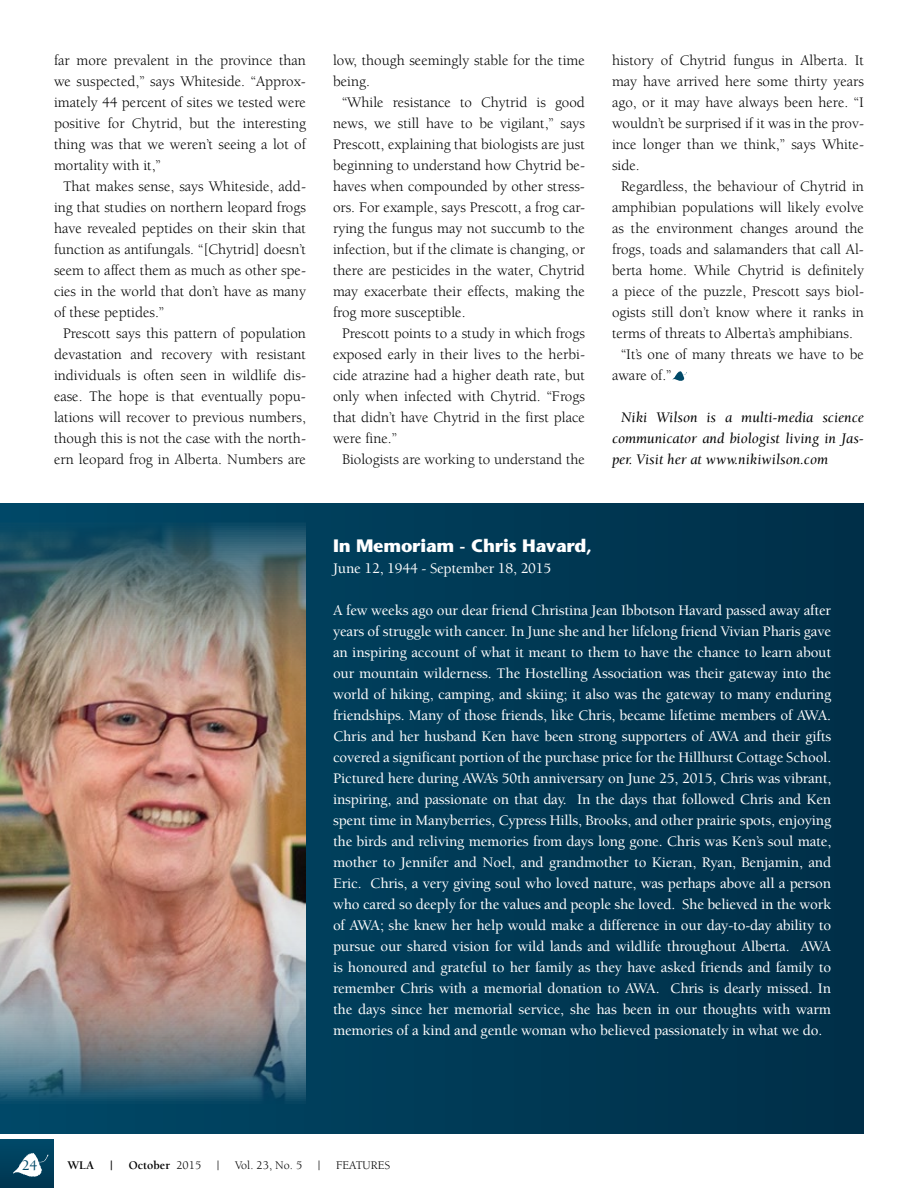
<style>
.page{position:relative;width:918px;height:1188px;background:#fff}
.page>*{position:absolute;margin:0;border:0;box-sizing:border-box;transform-origin:0 0}
.t1{font:700 18px "Stone Sans";letter-spacing:-.01em;color:#fff}
.t2{font:15px "Berkeley";color:#000}
.t3{font:500 15px/21px "Berkeley";letter-spacing:-.01em;color:#fff;text-align:justify}
.t4{font:italic 15px/21px "Berkeley";color:#000;text-align:justify}
.t5{font:500 15px "Berkeley";color:#004968}
.t6{font:12px "Berkeley";color:#000}
.t7{font:700 12px "Berkeley";color:#000}
.s1{font-weight:400}
</style>
<div class="page">
<div style="left:0;top:1139px;width:53px;height:49px;background:linear-gradient(to right,#003f5c,#00405d)"></div>
<svg style="left:13px;top:1153px;width:36px;height:24px"></svg>
<div style="left:0;top:503px;width:864px;height:631px;background:#003752"></div>
<img style="left:0;top:523px;width:306px;height:592px">
<svg style="left:673px;top:371px;width:14px;height:10px"></svg>
<p class="t2" style="left:54px;top:53px;width:254px">far more prevalent in the province than</p>
<p class="t2" style="left:54px;top:74px;width:253px">we suspected,” says Whiteside. “Approx-</p>
<p class="t2" style="left:54px;top:95px;width:254px">imately 44 percent of sites we tested were</p>
<p class="t2" style="left:54px;top:116px;width:254px">positive for Chytrid, but the interesting</p>
<p class="t2" style="left:54px;top:137px;width:253px">thing was that we weren’t seeing a lot of</p>
<p class="t2" style="left:54px;top:158px;width:108px">mortality with it,”</p>
<p class="t2" style="left:63px;top:179px;width:245px">That makes sense, says Whiteside, add-</p>
<p class="t2" style="left:54px;top:200px;width:253px">ing that studies on northern leopard frogs</p>
<p class="t2" style="left:54px;top:221px;width:253px">have revealed peptides on their skin that</p>
<p class="t2" style="left:54px;top:242px;width:254px">function as antifungals. “[Chytrid] doesn’t</p>
<p class="t2" style="left:54px;top:263px;width:253px">seem to affect them as much as other spe-</p>
<p class="t2" style="left:54px;top:284px;width:253px">cies in the world that don’t have as many</p>
<p class="t2" style="left:54px;top:305px;width:112px">of these peptides.”</p>
<p class="t2" style="left:63px;top:326px;width:244px">Prescott says this pattern of population</p>
<p class="t2" style="left:54px;top:347px;width:254px">devastation and recovery with resistant</p>
<p class="t2" style="left:54px;top:368px;width:254px">individuals is often seen in wildlife dis-</p>
<p class="t2" style="left:54px;top:389px;width:253px">ease. The hope is that eventually popu-</p>
<p class="t2" style="left:54px;top:410px;width:253px">lations will recover to previous numbers,</p>
<p class="t2" style="left:54px;top:431px;width:254px">though this is not the case with the north-</p>
<p class="t2" style="left:54px;top:452px;width:253px">ern leopard frog in Alberta. Numbers are</p>
<p class="t2" style="left:333px;top:53px;width:253px">low, though seemingly stable for the time</p>
<p class="t2" style="left:333px;top:74px;width:38px">being.</p>
<p class="t2" style="left:342px;top:95px;width:245px">“While resistance to Chytrid is good</p>
<p class="t2" style="left:333px;top:116px;width:253px">news, we still have to be vigilant,” says</p>
<p class="t2" style="left:333px;top:137px;width:253px">Prescott, explaining that biologists are just</p>
<p class="t2" style="left:333px;top:158px;width:254px">beginning to understand how Chytrid be-</p>
<p class="t2" style="left:333px;top:179px;width:253px">haves when compounded by other stress-</p>
<p class="t2" style="left:333px;top:200px;width:253px">ors. For example, says Prescott, a frog car-</p>
<p class="t2" style="left:333px;top:221px;width:254px">rying the fungus may not succumb to the</p>
<p class="t2" style="left:333px;top:242px;width:253px">infection, but if the climate is changing, or</p>
<p class="t2" style="left:333px;top:263px;width:254px">there are pesticides in the water, Chytrid</p>
<p class="t2" style="left:333px;top:284px;width:254px">may exacerbate their effects, making the</p>
<p class="t2" style="left:333px;top:305px;width:134px">frog more susceptible.</p>
<p class="t2" style="left:342px;top:326px;width:244px">Prescott points to a study in which frogs</p>
<p class="t2" style="left:333px;top:347px;width:254px">exposed early in their lives to the herbi-</p>
<p class="t2" style="left:333px;top:368px;width:253px">cide atrazine had a higher death rate, but</p>
<p class="t2" style="left:333px;top:389px;width:253px">only when infected with Chytrid. “Frogs</p>
<p class="t2" style="left:333px;top:410px;width:253px">that didn’t have Chytrid in the first place</p>
<p class="t2" style="left:333px;top:431px;width:66px">were fine.”</p>
<p class="t2" style="left:342px;top:452px;width:245px">Biologists are working to understand the</p>
<p class="t2" style="left:612px;top:53px;width:254px">history of Chytrid fungus in Alberta. It</p>
<p class="t2" style="left:612px;top:74px;width:253px">may have arrived here some thirty years</p>
<p class="t2" style="left:612px;top:95px;width:253px">ago, or it may have always been here. “I</p>
<p class="t2" style="left:612px;top:116px;width:254px">wouldn’t be surprised if it was in the prov-</p>
<p class="t2" style="left:612px;top:137px;width:254px">ince longer than we think,” says White-</p>
<p class="t2" style="left:612px;top:158px;width:29px">side.</p>
<p class="t2" style="left:621px;top:179px;width:245px">Regardless, the behaviour of Chytrid in</p>
<p class="t2" style="left:612px;top:200px;width:254px">amphibian populations will likely evolve</p>
<p class="t2" style="left:612px;top:221px;width:254px">as the environment changes around the</p>
<p class="t2" style="left:612px;top:242px;width:253px">frogs, toads and salamanders that call Al-</p>
<p class="t2" style="left:612px;top:263px;width:254px">berta home. While Chytrid is definitely</p>
<p class="t2" style="left:612px;top:284px;width:254px">a piece of the puzzle, Prescott says biol-</p>
<p class="t2" style="left:612px;top:305px;width:254px">ogists still don’t know where it ranks in</p>
<p class="t2" style="left:612px;top:326px;width:242px">terms of threats to Alberta’s amphibians.</p>
<p class="t2" style="left:621px;top:347px;width:244px">“It’s one of many threats we have to be</p>
<p class="t2" style="left:612px;top:368px;width:61px">aware of.”</p>
<p class="t4" style="left:612px;top:408px;width:254px;text-indent:9px">Niki Wilson is a multi-media science communicator and biologist living in Jas&shy;per. Visit her at www.nikiwilson.com</p>
<p class="t1" style="left:333px;top:535px;width:261px">In Memoriam - Chris Havard,</p>
<p class="t3" style="left:333px;top:558px;width:220px">June 12, 1944 - September 18, 2015</p>
<p class="t3" style="left:333px;top:600px;width:500px">A few weeks ago our dear friend Christina Jean Ibbotson Havard passed away after years of struggle with cancer. In June she and her lifelong friend Vivian Pharis gave an inspiring account of what it meant to them to have the chance to learn about our mountain wilderness. The Hostelling Association was their gateway into the world of hiking, camping, and skiing; it also was the gateway to many enduring friendships. Many of those friends, like Chris, became lifetime members of AWA.<br>Chris and her husband Ken have been strong supporters of AWA and their gifts covered a significant portion of the purchase price for the Hillhurst Cottage School.<br>Pictured here during AWA’s 50th anniversary on June 25, 2015, Chris was vibrant, inspiring, and passionate on that day. In the days that followed Chris and Ken spent time in Manyberries, Cypress Hills, Brooks, and other prairie spots, enjoying the birds and reliving memories from days long gone. Chris was Ken’s soul mate, mother to Jennifer and Noel, and grandmother to Kieran, Ryan, Benjamin, and Eric. Chris, a very giving soul who loved nature, was perhaps above all a person who cared so deeply for the values and people she loved. She believed in the work of AWA; she knew her help would make a difference in our day-to-day ability to pursue our shared vision for wild lands and wildlife throughout Alberta. AWA is honoured and grateful to her family as they have asked friends and family to remember Chris with a memorial donation to AWA. Chris is dearly missed. In the days since her memorial service, she has been in our thoughts with warm memories of a kind and gentle woman who believed passionately in what we do.</p>
<p class="t5" style="left:22px;top:1158px;width:17px">24</p>
<p class="t7" style="left:68px;top:1159px;width:28px">WLA</p>
<p class="t7" style="left:110px;top:1159px;width:4px">|</p>
<p class="t7" style="left:129px;top:1159px;width:74px">October <span class="s1">2015</span></p>
<p class="t6" style="left:217px;top:1159px;width:4px">|</p>
<p class="t6" style="left:235px;top:1159px;width:69px">Vol. 23, No. 5</p>
<p class="t6" style="left:318px;top:1159px;width:4px">|</p>
<p class="t6" style="left:336px;top:1159px;width:56px">FEATURES</p>
</div>
